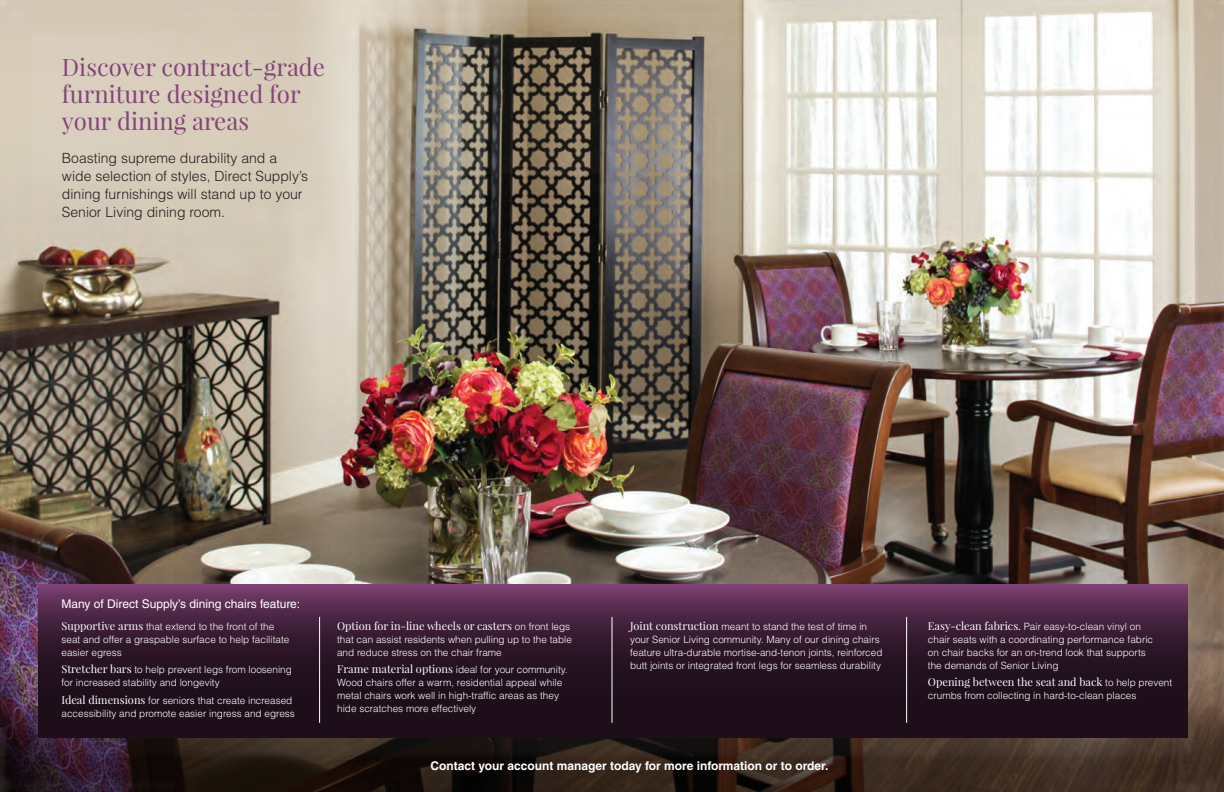
<style>
.page{position:relative;width:1224px;height:792px;background:#fff}
.page>*{position:absolute;margin:0;border:0;box-sizing:border-box;transform-origin:0 0}
.t1{font:24px/27px "Playfair Display";color:#844479}
.t2{font:300 14px/18px "Helvetica LT Std";color:#231f20}
.t3{font:700 12px "Helvetica LT Std";color:#fff}
.t4{font:12px "Helvetica LT Std";color:#fff}
.t5{font:11px "Playfair Display";color:#fff}
.t6{font:300 10px/13px "Helvetica LT Std";color:#fff}
.s1{font-family:"Playfair Display";font-weight:400;font-size:11px}
.s2{font-family:"Helvetica LT Std";font-weight:300;font-size:10px}
</style>
<div class="page">
<img style="left:0;top:0;width:1224px;height:706px">
<svg style="left:0;top:706px;width:1224px;height:86px;background:#2f211c"></svg>
<svg style="left:39px;top:584px;width:1149px;height:154px;background:#341a2f"></svg>
<hr style="left:319px;top:617px;width:1px;height:106px;background:#fff">
<hr style="left:612px;top:617px;width:1px;height:106px;background:#fff">
<hr style="left:906px;top:617px;width:1px;height:106px;background:#fff">
<h1 class="t1" style="left:62px;top:53px;width:265px">Discover contract-grade furniture designed for your dining areas</h1>
<h2 class="t2" style="left:62px;top:149px;width:248px">Boasting supreme durability and a wide selection of styles, Direct Supply’s dining furnishings will stand up to your Senior Living dining room.</h2>
<p class="t4" style="left:61px;top:597px;width:240px">Many of Direct Supply’s dining chairs feature:</p>
<p class="t6" style="left:61px;top:620px;width:229px"><span class="s1">Supportive arms</span> that extend to the front of the seat and offer a graspable surface to help facilitate easier egress</p>
<p class="t6" style="left:61px;top:663px;width:232px"><span class="s1">Stretcher bars</span> to help prevent legs from loosening for increased stability and longevity</p>
<p class="t6" style="left:61px;top:694px;width:235px"><span class="s1">Ideal dimensions</span> for seniors that create increased accessibility and promote easier ingress and egress</p>
<p class="t5" style="left:337px;top:619px;width:235px">Option for in-line wheels or casters <span class="s2">on front legs</span></p>
<p class="t6" style="left:337px;top:633px;width:236px">that can assist residents when pulling up to the table and reduce stress on the chair frame</p>
<p class="t6" style="left:337px;top:663px;width:232px"><span class="s1">Frame material options</span> ideal for your community.<br>Wood chairs offer a warm, residential appeal while metal chairs work well in high-traffic areas as they hide scratches more effectively</p>
<p class="t6" style="left:630px;top:620px;width:254px"><span class="s1">Joint construction</span> meant to stand the test of time in your Senior Living community. Many of our dining chairs feature ultra-durable mortise-and-tenon joints, reinforced butt joints or integrated front legs for seamless durability</p>
<p class="t3" style="left:431px;top:758px;width:399px">Contact your account manager today for more information or to order.</p>
<p class="t6" style="left:928px;top:620px;width:227px"><span class="s1">Easy-clean fabrics.</span> Pair easy-to-clean vinyl on chair seats with a coordinating performance fabric on chair backs for an on-trend look that supports the demands of Senior Living</p>
<p class="t5" style="left:928px;top:675px;width:246px">Opening between the seat and back <span class="s2">to help prevent</span></p>
<p class="t6" style="left:928px;top:689px;width:210px">crumbs from collecting in hard-to-clean places</p>
</div>
